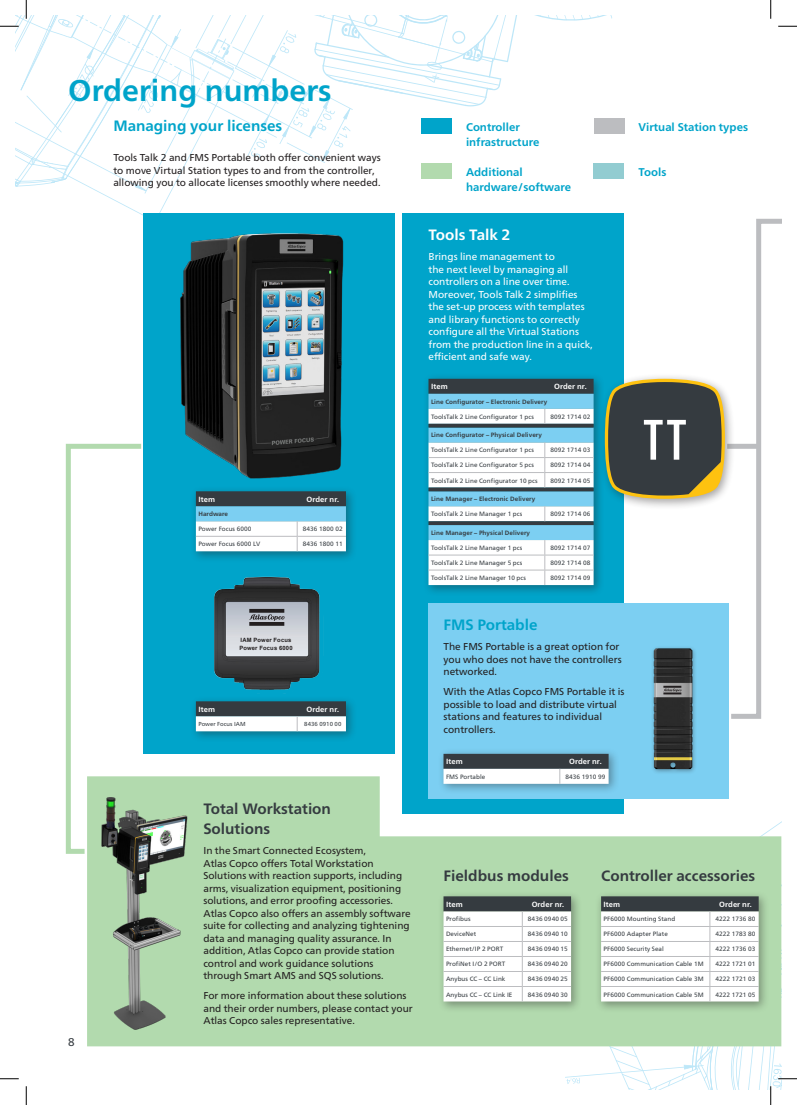
<style>
.page{position:relative;width:797px;height:1105px;background:#fff}
.page>*{position:absolute;margin:0;border:0;box-sizing:border-box;transform-origin:0 0}
.Page_Heading{font:700 30px "Neue Frutiger World";color:#00a4ca}
.Matrix_component_hea{font:700 15px "Neue Frutiger World";color:#353b40}
.Page_Subheading_2{font:700 15px "Neue Frutiger World";color:#00a4ca}
.Page_Subheading_2-2{font:700 15px/20px "Neue Frutiger World";color:#353b40}
.Page_Subheading_2-3{font:700 15px "Neue Frutiger World";color:#fff}
.Page_Subheading{font:700 11.25px/15px "Neue Frutiger World";color:#00a4ca}
.t1{font:11.25px "Neue Frutiger World";color:#353b40}
.Page_Subheading_2-4{font:10px/12.5px "Neue Frutiger World";color:#231f20}
.Page_Subheading_2-5{font:10px/12.5px "Neue Frutiger World";color:#fff}
.Table_heading{font:700 7.5px "Neue Frutiger World";letter-spacing:.01em;color:#fff}
.Table_body{font:6.25px "Neue Frutiger World";letter-spacing:.01em;color:#353b40}
.Table_body-2{font:700 6.25px "Neue Frutiger World";letter-spacing:.01em;color:#353b40}
.Body_text_Virtual_St{font:700 5.88px/7.8px "Arial";letter-spacing:.025em;color:#231f20}
.Table_body-3{font:5.88px "Neue Frutiger World";letter-spacing:.01em;color:#353b40}
</style>
<div class="page">
<svg style="left:96px;top:191px;width:229px;height:25px"></svg>
<svg style="left:65px;top:443px;width:77px;height:411px"></svg>
<div style="left:195px;top:776px;width:248px;height:270px;background:#b2daae"></div>
<div style="left:143px;top:214px;width:252px;height:540px;background:#00a4ca"></div>
<div style="left:402px;top:214px;width:221px;height:600px;background:#00a4ca"></div>
<img style="left:214px;top:576px;width:106px;height:118px">
<svg style="left:249px;top:609px;width:35px;height:17px"></svg>
<img style="left:180px;top:233px;width:164px;height:246px">
<img style="left:84px;top:757px;width:111px;height:290px">
<div style="left:190px;top:486px;width:167px;height:77px;background:#231f20;opacity:.4"></div>
<svg style="left:196px;top:491px;width:150px;height:60px;background:#a8bfca"></svg>
<div style="left:438px;top:891px;width:144px;height:122px;background:#acd3a8"></div>
<div style="left:190px;top:696px;width:167px;height:46px;background:#231f20;opacity:.4"></div>
<svg style="left:196px;top:701px;width:150px;height:30px;background:#969b9f"></svg>
<div style="left:423px;top:373px;width:181px;height:223px;background:#231f20;opacity:.4"></div>
<svg style="left:428px;top:379px;width:165px;height:206px;background:#bbd5e0"></svg>
<div style="left:428px;top:604px;width:300px;height:195px;background:#7ccff2"></div>
<img style="left:652px;top:721px;width:43px;height:6px">
<svg style="left:605px;top:216px;width:176px;height:505px"></svg>
<div style="left:438px;top:748px;width:181px;height:47px;background:#79caed"></div>
<svg style="left:778px;top:25px;width:19px;height:2px"></svg>
<svg style="left:0;top:1078px;width:19px;height:1px"></svg>
<svg style="left:0;top:0;width:625px;height:191px"></svg>
<svg style="left:25px;top:1086px;width:2px;height:19px"></svg>
<svg style="left:770px;top:0;width:1px;height:19px"></svg>
<svg style="left:443px;top:727px;width:354px;height:378px"></svg>
<p class="Page_Heading" style="left:68px;top:64px;width:265px">Ordering numbers</p>
<p class="Page_Subheading_2" style="left:113px;top:113px;width:170px">Managing your licenses</p>
<p class="Page_Subheading_2-4" style="left:113px;top:152px;width:269px">Tools Talk 2 and FMS Portable both offer convenient ways to move Virtual Station types to and from the controller, allowing you to allocate licenses smoothly where needed.</p>
<p class="Table_heading" style="left:198px;top:492px;width:18px">Item</p>
<p class="Table_heading" style="left:306px;top:492px;width:34px">Order nr.</p>
<p class="Table_body-2" style="left:198px;top:508px;width:31px">Hardware</p>
<p class="Table_body" style="left:198px;top:524px;width:55px">Power Focus 6000</p>
<p class="Table_body" style="left:303px;top:524px;width:41px">8436 1800 02</p>
<p class="Table_body" style="left:198px;top:539px;width:63px">Power Focus 6000 LV</p>
<p class="Table_body" style="left:303px;top:539px;width:41px">8436 1800 11</p>
<p class="Body_text_Virtual_St" style="left:239px;top:637px;width:55px">IAM Power Focus<br>Power Focus 6000</p>
<p class="Table_heading" style="left:198px;top:702px;width:18px">Item</p>
<p class="Table_heading" style="left:306px;top:702px;width:34px">Order nr.</p>
<p class="Table_body-3" style="left:198px;top:719px;width:49px">Power Focus IAM</p>
<p class="Table_body-3" style="left:304px;top:719px;width:39px">8436 0910 00</p>
<p class="t1" style="left:68px;top:1033px;width:8px">8</p>
<p class="Page_Subheading_2-2" style="left:203px;top:799px;width:129px">Total Workstation<br>Solutions</p>
<p class="Page_Subheading_2-4" style="left:203px;top:845px;width:209px">In the Smart Connected Ecosystem,<br>Atlas Copco offers Total Workstation Solutions with reaction supports, including arms, visualization equipment, positioning solutions, and error proofing accessories.<br>Atlas Copco also offers an assembly software suite for collecting and analyzing tightening data and managing quality assurance. In addition, Atlas Copco can provide station control and work guidance solutions through Smart AMS and SQS solutions.</p>
<p class="Page_Subheading_2-4" style="left:203px;top:990px;width:211px">For more information about these solutions and their order numbers, please contact your<br>Atlas Copco sales representative.</p>
<p class="Page_Subheading" style="left:466px;top:120px;width:75px">Controller infrastructure</p>
<p class="Page_Subheading" style="left:466px;top:165px;width:106px">Additional hardware/software</p>
<p class="Page_Subheading" style="left:638px;top:120px;width:111px">Virtual Station types</p>
<p class="Page_Subheading" style="left:638px;top:165px;width:29px">Tools</p>
<p class="Page_Subheading_2-3" style="left:428px;top:222px;width:84px">Tools Talk 2</p>
<p class="Page_Subheading_2-5" style="left:428px;top:251px;width:166px">Brings line management to<br>the next level by managing all controllers on a line over time.<br>Moreover, Tools Talk 2 simplifies the set-up process with templates and library functions to correctly configure all the Virtual Stations from the production line in a quick, efficient and safe way.</p>
<p class="Table_heading" style="left:431px;top:380px;width:18px">Item</p>
<p class="Table_heading" style="left:554px;top:380px;width:34px">Order nr.</p>
<p class="Table_body-2" style="left:431px;top:396px;width:118px">Line Configurator – Electronic Delivery</p>
<p class="Table_body" style="left:431px;top:412px;width:104px">ToolsTalk 2 Line Configurator 1 pcs</p>
<p class="Table_body" style="left:550px;top:412px;width:41px">8092 1714 02</p>
<p class="Table_body-2" style="left:431px;top:430px;width:112px">Line Configurator – Physical Delivery</p>
<p class="Table_body" style="left:431px;top:445px;width:104px">ToolsTalk 2 Line Configurator 1 pcs</p>
<p class="Table_body" style="left:550px;top:445px;width:41px">8092 1714 03</p>
<p class="Table_body" style="left:431px;top:460px;width:104px">ToolsTalk 2 Line Configurator 5 pcs</p>
<p class="Table_body" style="left:550px;top:460px;width:41px">8092 1714 04</p>
<p class="Table_body" style="left:431px;top:475px;width:108px">ToolsTalk 2 Line Configurator 10 pcs</p>
<p class="Table_body" style="left:550px;top:475px;width:41px">8092 1714 05</p>
<p class="Table_body-2" style="left:431px;top:493px;width:106px">Line Manager – Electronic Delivery</p>
<p class="Table_body" style="left:431px;top:509px;width:93px">ToolsTalk 2 Line Manager 1 pcs</p>
<p class="Table_body" style="left:550px;top:509px;width:41px">8092 1714 06</p>
<p class="Table_body-2" style="left:431px;top:527px;width:100px">Line Manager – Physical Delivery</p>
<p class="Table_body" style="left:431px;top:543px;width:93px">ToolsTalk 2 Line Manager 1 pcs</p>
<p class="Table_body" style="left:550px;top:543px;width:41px">8092 1714 07</p>
<p class="Table_body" style="left:431px;top:558px;width:93px">ToolsTalk 2 Line Manager 5 pcs</p>
<p class="Table_body" style="left:550px;top:558px;width:41px">8092 1714 08</p>
<p class="Table_body" style="left:431px;top:573px;width:96px">ToolsTalk 2 Line Manager 10 pcs</p>
<p class="Table_body" style="left:550px;top:573px;width:41px">8092 1714 09</p>
<p class="Page_Subheading_2" style="left:443px;top:612px;width:95px">FMS Portable</p>
<p class="Page_Subheading_2-4" style="left:443px;top:641px;width:180px">The FMS Portable is a great option for you who does not have the controllers networked.</p>
<p class="Page_Subheading_2-4" style="left:443px;top:686px;width:182px">With the Atlas Copco FMS Portable it is possible to load and distribute virtual stations and features to individual controllers.</p>
<p class="Table_heading" style="left:446px;top:755px;width:18px">Item</p>
<p class="Table_heading" style="left:569px;top:755px;width:34px">Order nr.</p>
<p class="Table_body" style="left:446px;top:772px;width:41px">FMS Portable</p>
<p class="Table_body" style="left:565px;top:772px;width:41px">8436 1910 99</p>
<p class="Matrix_component_hea" style="left:443px;top:863px;width:127px">Fieldbus modules</p>
<p class="Matrix_component_hea" style="left:601px;top:863px;width:156px">Controller accessories</p>
<p class="Table_heading" style="left:446px;top:897px;width:18px">Item</p>
<p class="Table_heading" style="left:531px;top:897px;width:34px">Order nr.</p>
<p class="Table_body" style="left:446px;top:914px;width:26px">Profibus</p>
<p class="Table_body" style="left:528px;top:914px;width:41px">8436 0940 05</p>
<p class="Table_body" style="left:446px;top:929px;width:32px">DeviceNet</p>
<p class="Table_body" style="left:528px;top:929px;width:41px">8436 0940 10</p>
<p class="Table_body" style="left:446px;top:944px;width:59px">Ethernet/IP 2 PORT</p>
<p class="Table_body" style="left:528px;top:944px;width:41px">8436 0940 15</p>
<p class="Table_body" style="left:446px;top:959px;width:61px">ProfiNet I/O 2 PORT</p>
<p class="Table_body" style="left:528px;top:959px;width:41px">8436 0940 20</p>
<p class="Table_body" style="left:446px;top:974px;width:61px">Anybus CC – CC Link</p>
<p class="Table_body" style="left:528px;top:974px;width:41px">8436 0940 25</p>
<p class="Table_body" style="left:446px;top:989px;width:68px">Anybus CC – CC Link IE</p>
<p class="Table_body" style="left:528px;top:989px;width:41px">8436 0940 30</p>
<p class="Table_heading" style="left:603px;top:897px;width:18px">Item</p>
<p class="Table_heading" style="left:719px;top:897px;width:34px">Order nr.</p>
<p class="Table_body" style="left:603px;top:914px;width:73px">PF6000 Mounting Stand</p>
<p class="Table_body" style="left:715px;top:914px;width:41px">4222 1736 80</p>
<p class="Table_body" style="left:603px;top:929px;width:66px">PF6000 Adapter Plate</p>
<p class="Table_body" style="left:715px;top:929px;width:41px">4222 1783 80</p>
<p class="Table_body" style="left:603px;top:944px;width:62px">PF6000 Security Seal</p>
<p class="Table_body" style="left:715px;top:944px;width:41px">4222 1736 03</p>
<p class="Table_body" style="left:603px;top:959px;width:102px">PF6000 Communication Cable 1M</p>
<p class="Table_body" style="left:715px;top:959px;width:41px">4222 1721 01</p>
<p class="Table_body" style="left:603px;top:974px;width:102px">PF6000 Communication Cable 3M</p>
<p class="Table_body" style="left:715px;top:974px;width:41px">4222 1721 03</p>
<p class="Table_body" style="left:603px;top:989px;width:102px">PF6000 Communication Cable 5M</p>
<p class="Table_body" style="left:715px;top:989px;width:41px">4222 1721 05</p>
</div>
